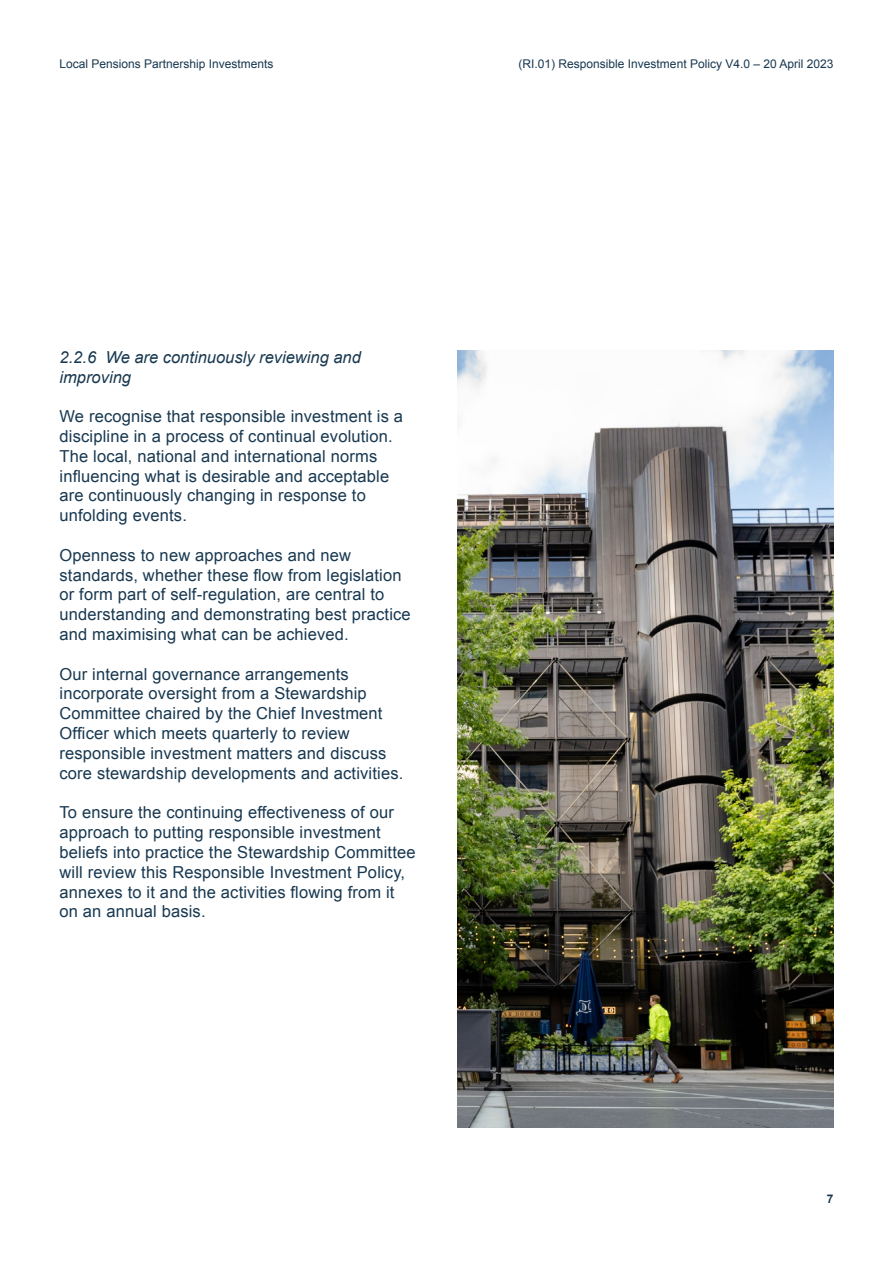
<style>
.page{position:relative;width:893px;height:1263px;background:#fff}
.page>*{position:absolute;margin:0;border:0;box-sizing:border-box;transform-origin:0 0}
.t1{font:16.5px/19.8px "Arial";letter-spacing:.01em;color:#183850}
.t2{font:italic 16.5px/19.8px "Arial";color:#183850}
.t3{font:12px "Arial";color:#183850}
.t4{font:700 12px "Arial";color:#183850}
</style>
<div class="page">
<img style="left:457px;top:351px;width:376px;height:776px">
<p class="t3" style="left:60px;top:56px;width:216px">Local Pensions Partnership Investments</p>
<p class="t3" style="left:519px;top:56px;width:316px">(RI.01) Responsible Investment Policy V4.0 – 20 April 2023</p>
<p class="t2" style="left:60px;top:347px;width:303px">2.2.6 We are continuously reviewing and improving</p>
<p class="t1" style="left:60px;top:407px;width:345px">We recognise that responsible investment is a discipline in a process of continual evolution.<br>The local, national and international norms influencing what is desirable and acceptable are continuously changing in response to unfolding events.</p>
<p class="t1" style="left:60px;top:545px;width:353px">Openness to new approaches and new standards, whether these flow from legislation or form part of self-regulation, are central to understanding and demonstrating best practice and maximising what can be achieved.</p>
<p class="t1" style="left:60px;top:664px;width:345px">Our internal governance arrangements incorporate oversight from a Stewardship Committee chaired by the Chief Investment Officer which meets quarterly to review responsible investment matters and discuss core stewardship developments and activities.</p>
<p class="t1" style="left:60px;top:803px;width:358px">To ensure the continuing effectiveness of our approach to putting responsible investment beliefs into practice the Stewardship Committee will review this Responsible Investment Policy, annexes to it and the activities flowing from it on an annual basis.</p>
<p class="t4" style="left:827px;top:1191px;width:8px">7</p>
</div>
